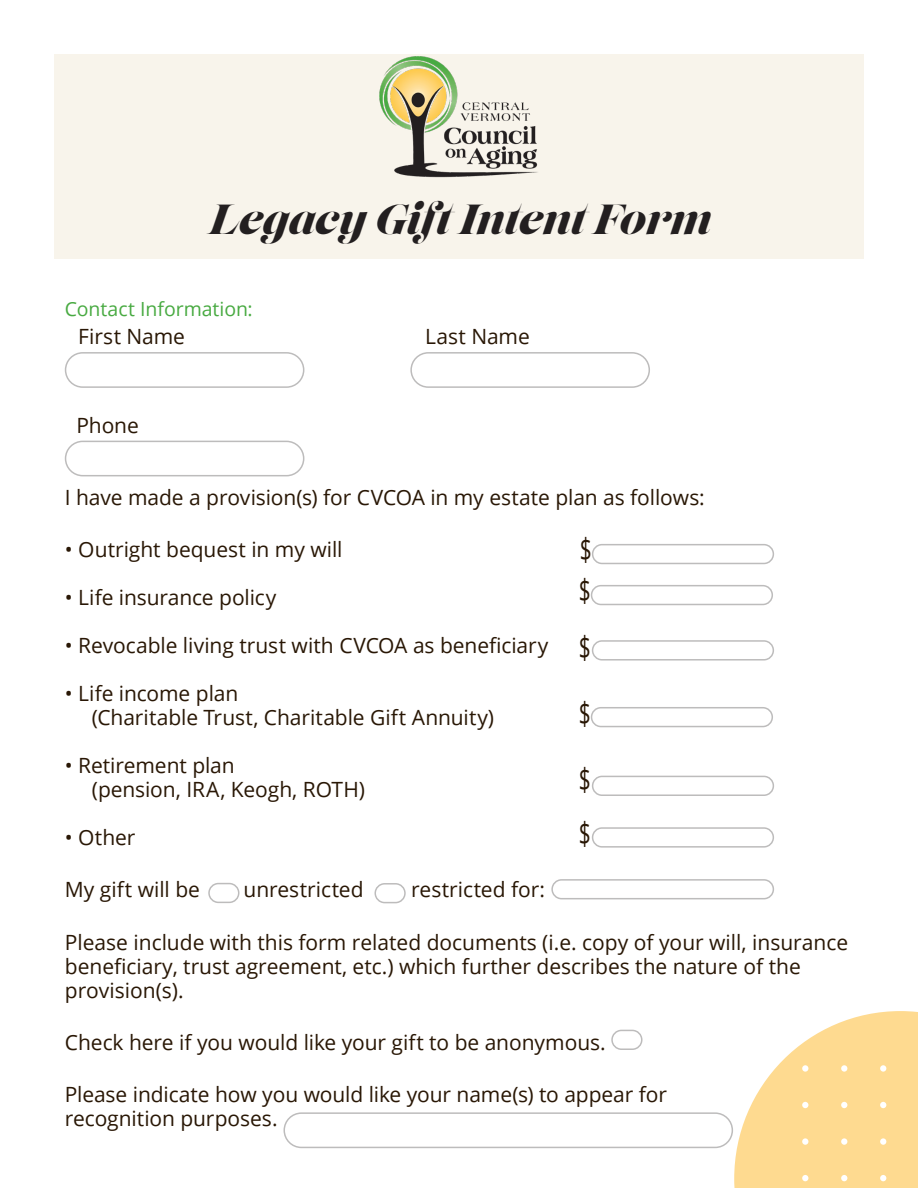
<style>
.page{position:relative;width:918px;height:1188px;background:#fff}
.page>*{position:absolute;margin:0;border:0;box-sizing:border-box;transform-origin:0 0}
.Brochure_Title{font:italic 42px "Lust Display";color:#231f20}
.body{font:31.5px "Open Sans";color:#291705;scale:.67 1}
.body-2{font:21px/24px "Open Sans";color:#291705}
.body-3{font:19.5px "Open Sans";letter-spacing:-.005em;color:#49aa42}
</style>
<div class="page">
<div style="left:54px;top:54px;width:810px;height:204px;background:#f8f4eb"></div>
<img style="left:379px;top:56px;width:159px;height:122px">
<svg style="left:734px;top:1011px;width:184px;height:177px"></svg>
<div style="left:880px;top:1065px;width:6px;height:7px;background:#fff;border-radius:50%"></div>
<div style="left:841px;top:1065px;width:6px;height:7px;background:#fff;border-radius:50%"></div>
<div style="left:802px;top:1065px;width:6px;height:7px;background:#fff;border-radius:50%"></div>
<div style="left:375px;top:883px;width:31px;height:20px;border:2px solid #bdbcbc;border-radius:9px"></div>
<div style="left:611px;top:1030px;width:32px;height:20px;border:2px solid #bdbcbc;border-radius:9px"></div>
<div style="left:208px;top:883px;width:31px;height:20px;border:2px solid #bdbcbc;border-radius:9px"></div>
<div style="left:65px;top:352px;width:239px;height:36px;border:2px solid #bdbcbc;border-radius:17px"></div>
<div style="left:410px;top:352px;width:240px;height:36px;border:2px solid #bdbcbc;border-radius:17px"></div>
<div style="left:65px;top:441px;width:239px;height:35px;border:2px solid #bdbcbc;border-radius:17px"></div>
<div style="left:592px;top:544px;width:182px;height:20px;border:2px solid #bdbcbc;border-radius:9px"></div>
<div style="left:592px;top:776px;width:182px;height:20px;border:2px solid #bdbcbc;border-radius:9px"></div>
<div style="left:591px;top:707px;width:182px;height:20px;border:2px solid #bdbcbc;border-radius:9px"></div>
<div style="left:592px;top:640px;width:182px;height:21px;border:2px solid #bdbcbc;border-radius:9px"></div>
<div style="left:591px;top:585px;width:182px;height:20px;border:2px solid #bdbcbc;border-radius:9px"></div>
<div style="left:592px;top:827px;width:182px;height:21px;border:2px solid #bdbcbc;border-radius:9px"></div>
<div style="left:551px;top:879px;width:223px;height:20px;border:2px solid #bdbcbc;border-radius:9px"></div>
<div style="left:283px;top:1112px;width:450px;height:36px;border:2px solid #bdbcbc;border-radius:17px"></div>
<p class="Brochure_Title" style="left:208px;top:193px;width:513px">Legacy Gift Intent Form</p>
<p class="body-3" style="left:65px;top:296px;width:190px">Contact Information:</p>
<p class="body-2" style="left:78px;top:324px;width:108px">First Name</p>
<p class="body-2" style="left:425px;top:324px;width:106px">Last Name</p>
<p class="body-2" style="left:76px;top:413px;width:64px">Phone</p>
<p class="body-2" style="left:65px;top:485px;width:642px">I have made a provision(s) for CVCOA in my estate plan as follows:</p>
<p class="body-2" style="left:65px;top:537px;width:279px">• Outright bequest in my will</p>
<p class="body-2" style="left:65px;top:585px;width:213px">• Life insurance policy</p>
<p class="body-2" style="left:65px;top:633px;width:485px">• Revocable living trust with CVCOA as beneficiary</p>
<p class="body-2" style="left:92px;top:681px;width:404px;text-indent:-27px">• Life income plan<br>(Charitable Trust, Charitable Gift Annuity)</p>
<p class="body-2" style="left:92px;top:753px;width:275px;text-indent:-27px">• Retirement plan<br>(pension, IRA, Keogh, ROTH)</p>
<p class="body-2" style="left:65px;top:825px;width:72px">• Other</p>
<p class="body-2" style="left:65px;top:877px;width:137px">My gift will be</p>
<p class="body-2" style="left:244px;top:877px;width:121px">unrestricted</p>
<p class="body-2" style="left:411px;top:877px;width:135px">restricted for:</p>
<p class="body-2" style="left:65px;top:930px;width:785px">Please include with this form related documents (i.e. copy of your will, insurance beneficiary, trust agreement, etc.) which further describes the nature of the provision(s).</p>
<p class="body-2" style="left:65px;top:1030px;width:543px">Check here if you would like your gift to be anonymous.</p>
<p class="body-2" style="left:65px;top:1082px;width:604px">Please indicate how you would like your name(s) to appear for recognition purposes.</p>
<p class="body" style="left:580px;top:528px;width:19px">$</p>
<p class="body" style="left:579px;top:569px;width:19px">$</p>
<p class="body" style="left:579px;top:626px;width:19px">$</p>
<p class="body" style="left:579px;top:692px;width:19px">$</p>
<p class="body" style="left:579px;top:758px;width:19px">$</p>
<p class="body" style="left:579px;top:812px;width:19px">$</p>
</div>
